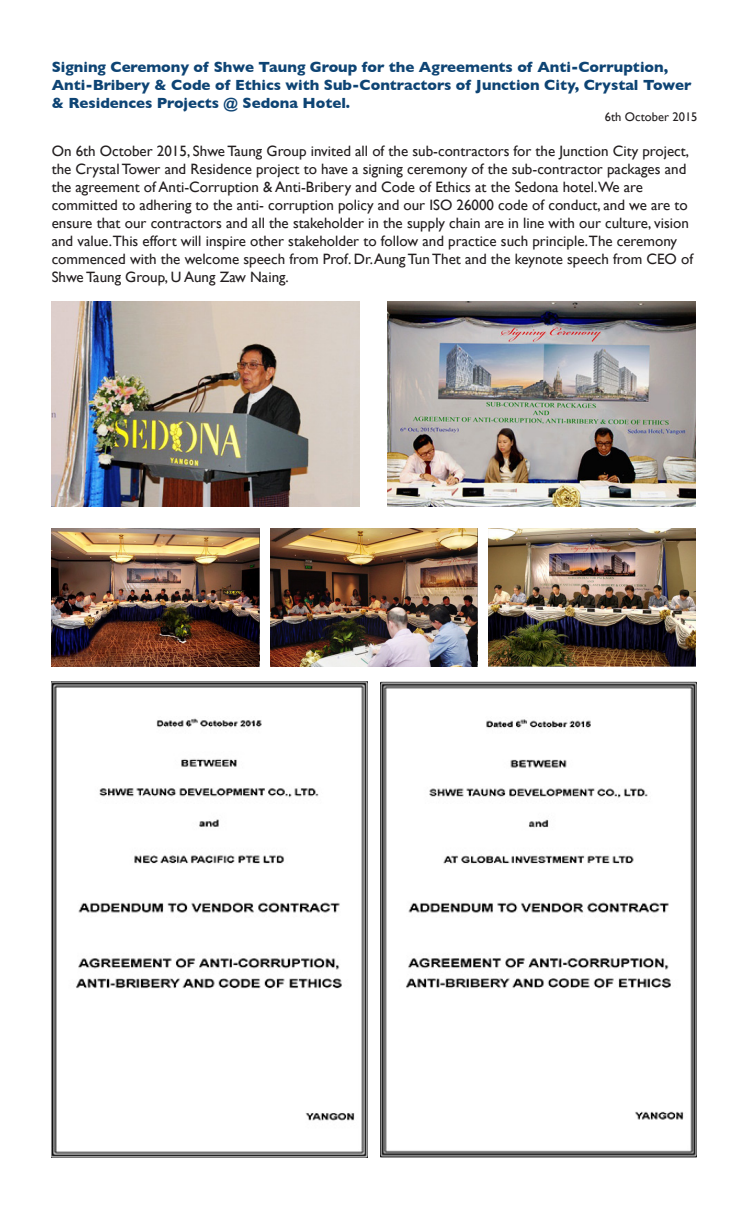
<style>
.page{position:relative;width:745px;height:1226px;background:#fff}
.page>*{position:absolute;margin:0;border:0;box-sizing:border-box;transform-origin:0 0}
.t1{font:15px/18px "Gill Sans";color:#231f20}
.t2{font:700 15px/18px "Gill Sans";color:#0e4474}
.t3{font:12.5px "Gill Sans";color:#231f20}
</style>
<div class="page">
<img style="left:52px;top:301px;width:307px;height:205px">
<img style="left:387px;top:301px;width:308px;height:205px">
<img style="left:52px;top:529px;width:207px;height:137px">
<img style="left:270px;top:529px;width:207px;height:137px">
<img style="left:488px;top:529px;width:207px;height:137px">
<img style="left:380px;top:682px;width:315px;height:475px">
<img style="left:52px;top:682px;width:315px;height:475px">
<p class="t2" style="left:52px;top:58px;width:640px">Signing Ceremony of Shwe Taung Group for the Agreements of Anti-Corruption,<br>Anti-Bribery &amp; Code of Ethics with Sub-Contractors of Junction City, Crystal Tower &amp; Residences Projects @ Sedona Hotel.</p>
<p class="t3" style="left:604px;top:110px;width:94px">6th October 2015</p>
<p class="t1" style="left:52px;top:141px;width:642px">On 6th October 2015, Shwe Taung Group invited all of the sub-contractors for the Junction City project, the Crystal Tower and Residence project to have a signing ceremony of the sub-contractor packages and the agreement of Anti-Corruption &amp; Anti-Bribery and Code of Ethics at the Sedona hotel.We are committed to adhering to the anti- corruption policy and our ISO 26000 code of conduct, and we are to ensure that our contractors and all the stakeholder in the supply chain are in line with our culture, vision and value.This effort will inspire other stakeholder to follow and practice such principle.The ceremony commenced with the welcome speech from Prof. Dr. Aung Tun Thet and the keynote speech from CEO of Shwe Taung Group, U Aung Zaw Naing.</p>
</div>
